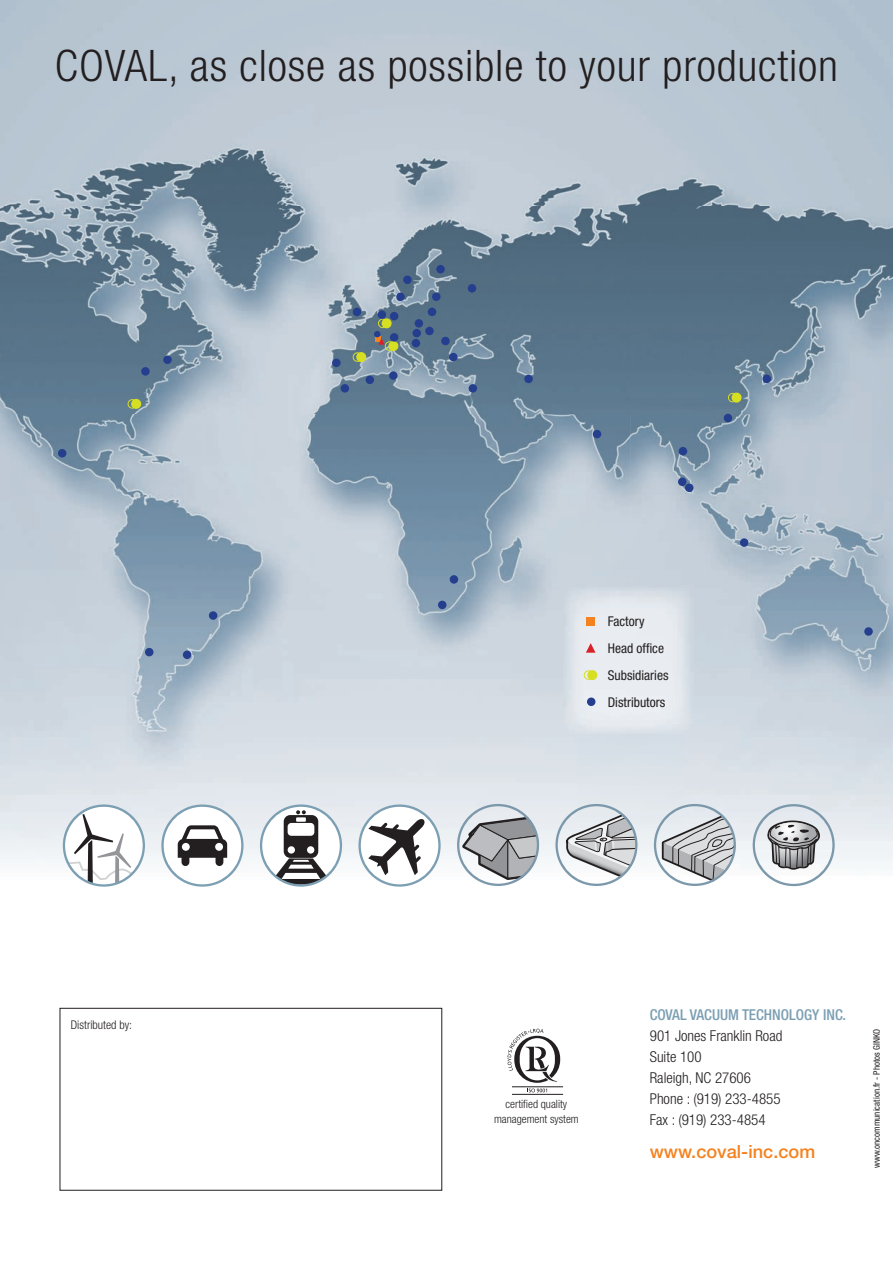
<style>
.page{position:relative;width:893px;height:1263px;background:#fff}
.page>*{position:absolute;margin:0;border:0;box-sizing:border-box;transform-origin:0 0}
.t1{font:300 condensed 43.5px "Helvetica Neue";letter-spacing:.02em;color:#231f20}
.t2{font:500 18.15px "Helvetica Neue";color:#f58220}
.t3{font:300 condensed 15px/21px "Helvetica Neue";color:#231f20}
.t4{font:500 condensed 15px "Helvetica Neue";color:#7c9fb3}
.t5{font:condensed 13.5px/27px "Helvetica Neue";color:#231f20}
.t6{font:300 condensed 12px "Helvetica Neue";color:#231f20}
.t7{font:300 condensed 11.4px/14.2px "Helvetica Neue";color:#231f20;text-align:center}
.t8{font:condensed 9px "Helvetica Neue";color:#231f20}
</style>
<div class="page">
<img style="left:0;top:0;width:893px;height:622px">
<img style="left:0;top:622px;width:577px;height:241px">
<img style="left:683px;top:622px;width:210px;height:247px">
<div style="left:60px;top:1008px;width:382px;height:183px;border:1px solid #231f20"></div>
<svg style="left:260px;top:804px;width:82px;height:83px"></svg>
<svg style="left:161px;top:804px;width:83px;height:83px"></svg>
<svg style="left:63px;top:804px;width:82px;height:83px"></svg>
<svg style="left:358px;top:804px;width:83px;height:83px"></svg>
<svg style="left:457px;top:804px;width:82px;height:82px"></svg>
<svg style="left:654px;top:804px;width:82px;height:82px"></svg>
<svg style="left:554px;top:804px;width:83px;height:82px"></svg>
<svg style="left:753px;top:804px;width:82px;height:82px"></svg>
<img style="left:564px;top:586px;width:129px;height:148px">
<div style="left:586px;top:617px;width:8px;height:9px;background:#f58220"></div>
<svg style="left:586px;top:643px;width:9px;height:10px"></svg>
<div style="left:587px;top:697px;width:8px;height:9px;background:#253f8e;border-radius:50%"></div>
<div style="left:584px;top:670px;width:9px;height:10px;border:1px solid #d6df21;border-radius:50%"></div>
<div style="left:588px;top:671px;width:9px;height:8px;background:#d6df21;border-radius:50%"></div>
<div style="left:587px;top:670px;width:10px;height:10px;border:2px solid #d6df21;border-radius:50%"></div>
<svg style="left:374px;top:331px;width:11px;height:14px"></svg>
<div style="left:390px;top:312px;width:8px;height:8px;background:#253f8e;border-radius:50%"></div>
<div style="left:385px;top:341px;width:9px;height:10px;border:1px solid #d6df21;border-radius:50%"></div>
<div style="left:389px;top:342px;width:9px;height:8px;background:#d6df21;border-radius:50%"></div>
<div style="left:388px;top:341px;width:10px;height:10px;border:2px solid #d6df21;border-radius:50%"></div>
<div style="left:378px;top:319px;width:9px;height:9px;border:1px solid #d6df21;border-radius:50%"></div>
<div style="left:382px;top:319px;width:9px;height:9px;background:#d6df21;border-radius:50%"></div>
<div style="left:382px;top:318px;width:10px;height:10px;border:2px solid #d6df21;border-radius:50%"></div>
<div style="left:353px;top:352px;width:9px;height:10px;border:1px solid #d6df21;border-radius:50%"></div>
<div style="left:357px;top:353px;width:8px;height:8px;background:#d6df21;border-radius:50%"></div>
<div style="left:356px;top:352px;width:10px;height:10px;border:2px solid #d6df21;border-radius:50%"></div>
<div style="left:128px;top:399px;width:9px;height:10px;border:1px solid #d6df21;border-radius:50%"></div>
<div style="left:132px;top:400px;width:8px;height:8px;background:#d6df21;border-radius:50%"></div>
<div style="left:131px;top:399px;width:10px;height:10px;border:2px solid #d6df21;border-radius:50%"></div>
<div style="left:353px;top:308px;width:8px;height:8px;background:#253f8e;border-radius:50%"></div>
<div style="left:864px;top:627px;width:9px;height:9px;background:#253f8e;border-radius:50%"></div>
<div style="left:341px;top:384px;width:8px;height:9px;background:#253f8e;border-radius:50%"></div>
<div style="left:366px;top:376px;width:8px;height:8px;background:#253f8e;border-radius:50%"></div>
<div style="left:425px;top:327px;width:9px;height:8px;background:#253f8e;border-radius:50%"></div>
<div style="left:183px;top:650px;width:8px;height:9px;background:#253f8e;border-radius:50%"></div>
<div style="left:145px;top:648px;width:8px;height:8px;background:#253f8e;border-radius:50%"></div>
<div style="left:332px;top:359px;width:9px;height:8px;background:#253f8e;border-radius:50%"></div>
<div style="left:141px;top:367px;width:9px;height:9px;background:#253f8e;border-radius:50%"></div>
<div style="left:58px;top:449px;width:8px;height:8px;background:#253f8e;border-radius:50%"></div>
<div style="left:378px;top:310px;width:8px;height:9px;background:#253f8e;border-radius:50%"></div>
<div style="left:390px;top:333px;width:8px;height:9px;background:#253f8e;border-radius:50%"></div>
<div style="left:436px;top:265px;width:9px;height:8px;background:#253f8e;border-radius:50%"></div>
<div style="left:403px;top:276px;width:9px;height:8px;background:#253f8e;border-radius:50%"></div>
<div style="left:396px;top:293px;width:9px;height:8px;background:#253f8e;border-radius:50%"></div>
<div style="left:524px;top:375px;width:9px;height:8px;background:#253f8e;border-radius:50%"></div>
<div style="left:678px;top:477px;width:8px;height:9px;background:#253f8e;border-radius:50%"></div>
<div style="left:679px;top:447px;width:8px;height:8px;background:#253f8e;border-radius:50%"></div>
<div style="left:763px;top:375px;width:8px;height:8px;background:#253f8e;border-radius:50%"></div>
<div style="left:724px;top:414px;width:8px;height:8px;background:#253f8e;border-radius:50%"></div>
<div style="left:593px;top:430px;width:8px;height:8px;background:#253f8e;border-radius:50%"></div>
<div style="left:412px;top:329px;width:9px;height:8px;background:#253f8e;border-radius:50%"></div>
<div style="left:415px;top:319px;width:8px;height:9px;background:#253f8e;border-radius:50%"></div>
<div style="left:412px;top:339px;width:8px;height:8px;background:#253f8e;border-radius:50%"></div>
<div style="left:728px;top:393px;width:9px;height:9px;border:1px solid #d6df21;border-radius:50%"></div>
<div style="left:732px;top:393px;width:9px;height:9px;background:#d6df21;border-radius:50%"></div>
<div style="left:731px;top:393px;width:10px;height:10px;border:2px solid #d6df21;border-radius:50%"></div>
<div style="left:163px;top:355px;width:9px;height:9px;background:#253f8e;border-radius:50%"></div>
<div style="left:449px;top:353px;width:9px;height:8px;background:#253f8e;border-radius:50%"></div>
<hr style="left:512px;top:1086px;width:51px;height:1px;background:#231f20">
<svg style="left:507px;top:1029px;width:53px;height:63px"></svg>
<hr style="left:512px;top:1094px;width:51px;height:1px;background:#231f20">
<div style="left:389px;top:371px;width:9px;height:9px;background:#253f8e;border-radius:50%"></div>
<div style="left:432px;top:292px;width:9px;height:9px;background:#253f8e;border-radius:50%"></div>
<div style="left:428px;top:308px;width:8px;height:8px;background:#253f8e;border-radius:50%"></div>
<div style="left:468px;top:284px;width:8px;height:9px;background:#253f8e;border-radius:50%"></div>
<div style="left:469px;top:384px;width:8px;height:9px;background:#253f8e;border-radius:50%"></div>
<div style="left:685px;top:483px;width:8px;height:9px;background:#253f8e;border-radius:50%"></div>
<div style="left:740px;top:538px;width:8px;height:9px;background:#253f8e;border-radius:50%"></div>
<div style="left:441px;top:337px;width:9px;height:8px;background:#253f8e;border-radius:50%"></div>
<div style="left:209px;top:611px;width:8px;height:9px;background:#253f8e;border-radius:50%"></div>
<div style="left:438px;top:601px;width:8px;height:8px;background:#253f8e;border-radius:50%"></div>
<div style="left:450px;top:575px;width:8px;height:9px;background:#253f8e;border-radius:50%"></div>
<h1 class="t1" style="left:55px;top:41px;width:785px">COVAL, as close as possible to your production</h1>
<p class="t6" style="left:71px;top:1018px;width:63px">Distributed by:</p>
<p class="t5" style="left:608px;top:607px;width:62px">Factory<br>Head office<br>Subsidiaries<br>Distributors</p>
<p class="t7" style="left:494px;top:1097px;width:86px">certified quality management system</p>
<p class="t4" style="left:650px;top:1005px;width:198px">COVAL VACUUM TECHNOLOGY INC.</p>
<p class="t3" style="left:650px;top:1025px;width:134px">901 Jones Franklin Road<br>Suite 100<br>Raleigh, NC 27606<br>Phone : (919) 233-4855<br>Fax : (919) 233-4854</p>
<p class="t2" style="left:650px;top:1141px;width:167px">www.coval-inc.com</p>
<p class="t8" style="left:871px;top:1168px;width:141px;rotate:-90deg">www.oncommunication.fr - Photos GINKO</p>
</div>
